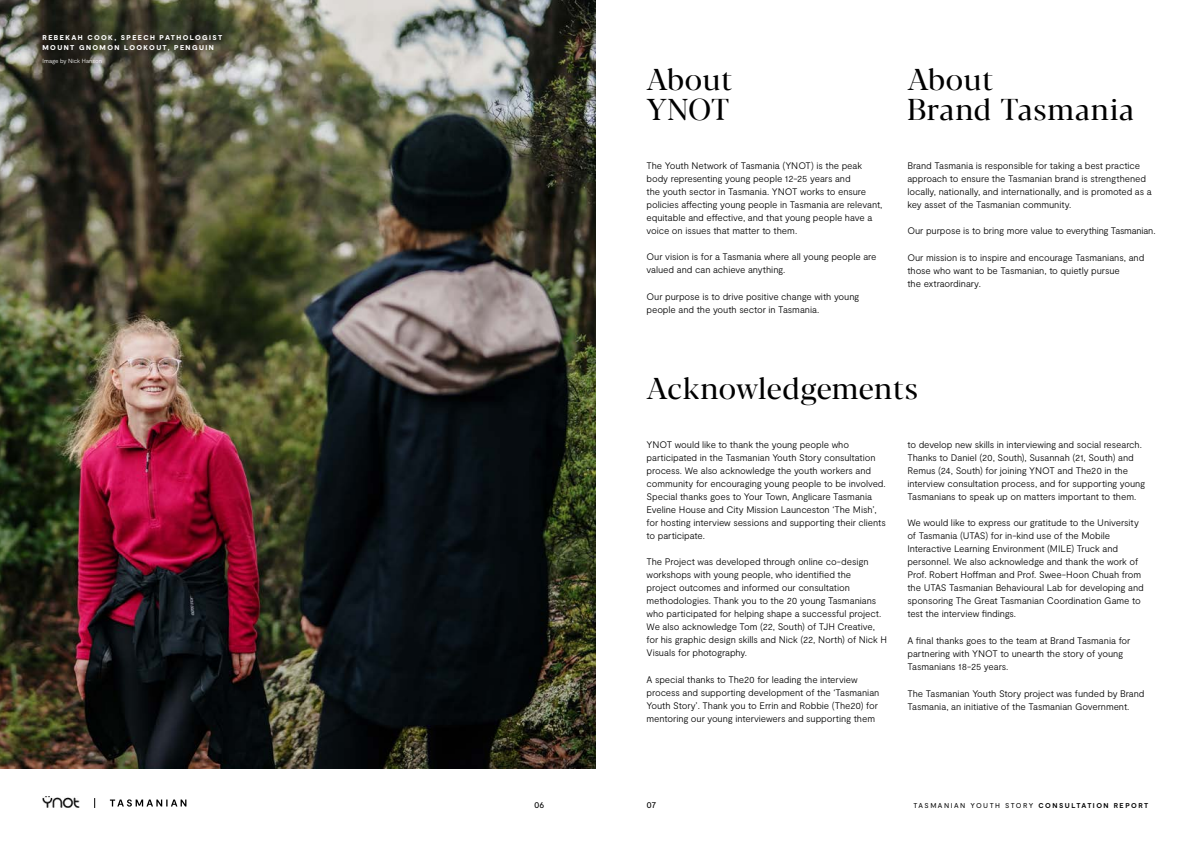
<style>
.page{position:relative;width:1191px;height:842px;background:#fff}
.page>*{position:absolute;margin:0;border:0;box-sizing:border-box;transform-origin:0 0}
.t1{font:30px/30px "Blacker Display";letter-spacing:.015em;color:#000}
.t2{font:300 9.5px/13px "Moderat";letter-spacing:-.01em;color:#000}
.t3{font:9px "Moderat";color:#000}
.t4{font:900 7px/10px "Moderat";letter-spacing:.2em;color:#fff}
.t5{font:7px "Moderat";letter-spacing:.21em;color:#000}
.t6{font:300 6px "Moderat";letter-spacing:-.01em;color:#fff}
.s1{font-weight:700}
</style>
<div class="page">
<img style="left:0;top:0;width:595px;height:768px">
<svg style="left:110px;top:799px;width:76px;height:7px"></svg>
<img style="left:43px;top:796px;width:36px;height:12px">
<p class="t4" style="left:43px;top:33px;width:181px">REBEKAH COOK, SPEECH PATHOLOGIST<br>MOUNT GNOMON LOOKOUT, PENGUIN</p>
<p class="t6" style="left:43px;top:57px;width:61px">Image by Nick Hanson</p>
<h1 class="t1" style="left:646px;top:67px;width:87px">About<br>YNOT</h1>
<h1 class="t1" style="left:907px;top:67px;width:228px">About<br>Brand Tasmania</h1>
<p class="t2" style="left:646px;top:159px;width:237px">The Youth Network of Tasmania (YNOT) is the peak body representing young people 12-25 years and<br>the youth sector in Tasmania. YNOT works to ensure policies affecting young people in Tasmania are relevant, equitable and effective, and that young people have a voice on issues that matter to them.</p>
<p class="t2" style="left:646px;top:251px;width:231px">Our vision is for a Tasmania where all young people are valued and can achieve anything.</p>
<p class="t2" style="left:646px;top:290px;width:214px">Our purpose is to drive positive change with young people and the youth sector in Tasmania.</p>
<p class="t2" style="left:907px;top:159px;width:246px">Brand Tasmania is responsible for taking a best practice approach to ensure the Tasmanian brand is strengthened locally, nationally, and internationally, and is promoted as a key asset of the Tasmanian community.</p>
<p class="t2" style="left:907px;top:225px;width:250px">Our purpose is to bring more value to everything Tasmanian.</p>
<p class="t2" style="left:907px;top:251px;width:238px">Our mission is to inspire and encourage Tasmanians, and those who want to be Tasmanian, to quietly pursue<br>the extraordinary.</p>
<h1 class="t1" style="left:646px;top:376px;width:273px">Acknowledgements</h1>
<p class="t2" style="left:646px;top:438px;width:241px">YNOT would like to thank the young people who participated in the Tasmanian Youth Story consultation process. We also acknowledge the youth workers and community for encouraging young people to be involved.<br>Special thanks goes to Your Town, Anglicare Tasmania Eveline House and City Mission Launceston ‘The Mish’, for hosting interview sessions and supporting their clients to participate.</p>
<p class="t2" style="left:646px;top:556px;width:242px">The Project was developed through online co-design workshops with young people, who identified the<br>project outcomes and informed our consultation methodologies. Thank you to the 20 young Tasmanians who participated for helping shape a successful project.<br>We also acknowledge Tom (22, South) of TJH Creative, for his graphic design skills and Nick (22, North) of Nick H Visuals for photography.</p>
<p class="t2" style="left:646px;top:673px;width:234px">A special thanks to The20 for leading the interview process and supporting development of the ‘Tasmanian Youth Story’. Thank you to Errin and Robbie (The20) for mentoring our young interviewers and supporting them</p>
<p class="t2" style="left:907px;top:438px;width:239px">to develop new skills in interviewing and social research.<br>Thanks to Daniel (20, South), Susannah (21, South) and Remus (24, South) for joining YNOT and The20 in the interview consultation process, and for supporting young Tasmanians to speak up on matters important to them.</p>
<p class="t2" style="left:907px;top:517px;width:238px">We would like to express our gratitude to the University of Tasmania (UTAS) for in-kind use of the Mobile Interactive Learning Environment (MILE) Truck and personnel. We also acknowledge and thank the work of Prof. Robert Hoffman and Prof. Swee-Hoon Chuah from the UTAS Tasmanian Behavioural Lab for developing and sponsoring The Great Tasmanian Coordination Game to test the interview findings.</p>
<p class="t2" style="left:907px;top:634px;width:224px">A final thanks goes to the team at Brand Tasmania for partnering with YNOT to unearth the story of young<br>Tasmanians 18-25 years.</p>
<p class="t2" style="left:907px;top:687px;width:239px">The Tasmanian Youth Story project was funded by Brand<br>Tasmania, an initiative of the Tasmanian Government.</p>
<p class="t3" style="left:534px;top:799px;width:12px">06</p>
<p class="t3" style="left:646px;top:799px;width:11px">07</p>
<p class="t5" style="left:913px;top:801px;width:236px">TASMANIAN YOUTH STORY <span class="s1">CONSULTATION REPORT</span></p>
</div>
